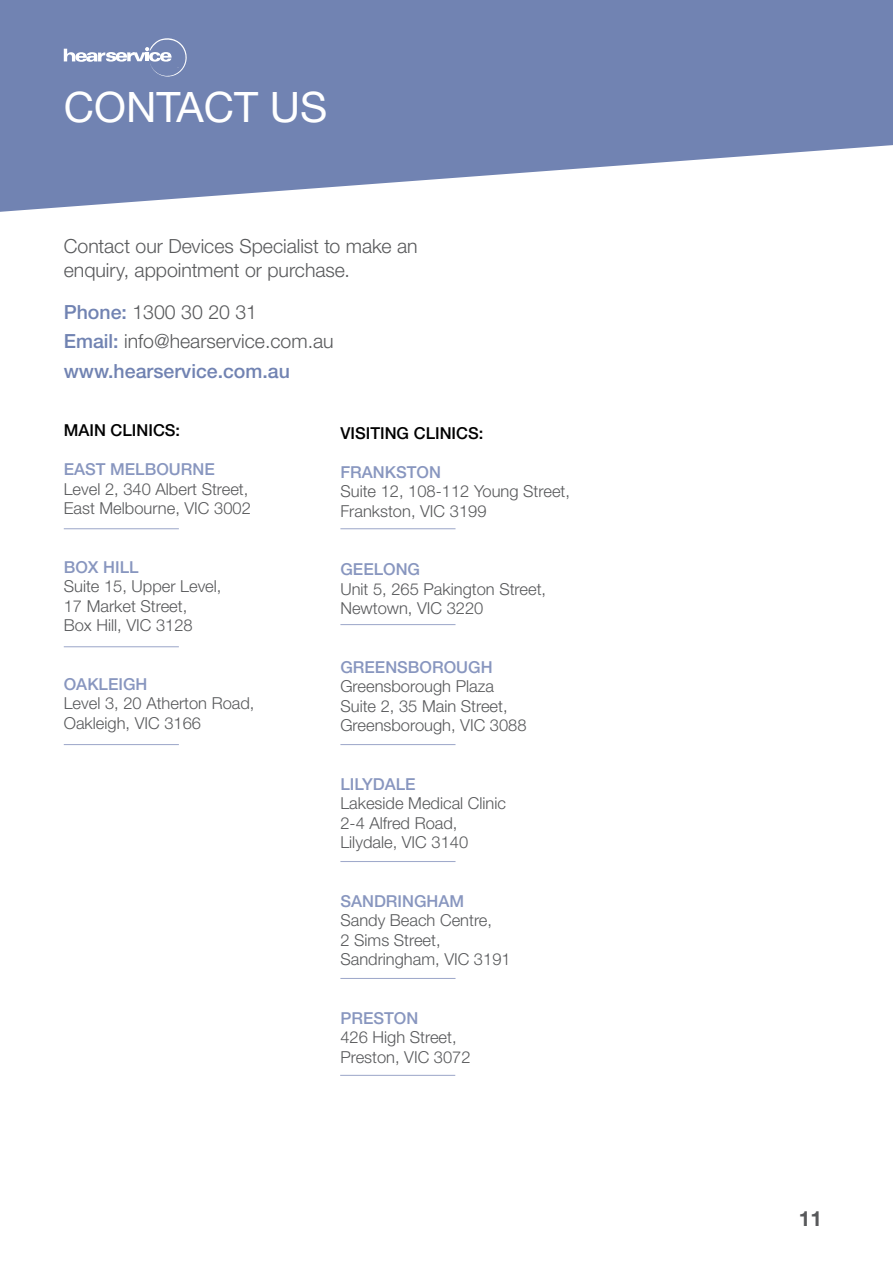
<style>
.page{position:relative;width:893px;height:1263px;background:#fff}
.page>*{position:absolute;margin:0;border:0;box-sizing:border-box;transform-origin:0 0}
.t1{font:42px "Helvetica Neue";color:#fff}
.t2{font:700 21px "Helvetica Neue";color:#58595b}
.t3{font:500 19.5px/29.5px "Helvetica Neue";color:#7183b2}
.t4{font:300 19.5px/24px "Helvetica Neue";color:#58595b}
.t5{font:300 16.5px/19.5px "Helvetica Neue";color:#58595b}
.t6{font:500 16.5px "Helvetica Neue";color:#8896bf}
.t7{font:500 16.5px "Helvetica Neue";color:#000}
.s1{font-weight:300;color:#58595b}
</style>
<div class="page">
<hr style="left:64px;top:528px;width:115px;height:1px;background:#a0aacb">
<hr style="left:340px;top:528px;width:115px;height:1px;background:#a0aacb">
<hr style="left:64px;top:646px;width:115px;height:1px;background:#a0aacb">
<hr style="left:340px;top:624px;width:115px;height:1px;background:#a0aacb">
<hr style="left:64px;top:744px;width:115px;height:1px;background:#a0aacb">
<hr style="left:340px;top:744px;width:115px;height:1px;background:#a0aacb">
<hr style="left:340px;top:861px;width:115px;height:1px;background:#a0aacb">
<hr style="left:340px;top:978px;width:115px;height:1px;background:#a0aacb">
<hr style="left:340px;top:1075px;width:115px;height:1px;background:#a0aacb">
<svg style="left:0;top:0;width:893px;height:212px;fill:#7183b2"></svg>
<svg style="left:64px;top:36px;width:124px;height:41px"></svg>
<h1 class="t1" style="left:64px;top:82px;width:265px">CONTACT US</h1>
<p class="t4" style="left:64px;top:233px;width:355px">Contact our Devices Specialist to make an enquiry, appointment or purchase.</p>
<p class="t3" style="left:64px;top:297px;width:271px">Phone: <span class="s1">1300 30 20 31<br></span>Email: <span class="s1">info@hearservice.com.au </span>www.hearservice.com.au</p>
<p class="t7" style="left:64px;top:420px;width:118px">MAIN CLINICS:</p>
<p class="t6" style="left:64px;top:459px;width:152px">EAST MELBOURNE</p>
<p class="t5" style="left:64px;top:479px;width:189px">Level 2, 340 Albert Street,<br>East Melbourne, VIC 3002</p>
<p class="t6" style="left:64px;top:557px;width:76px">BOX HILL</p>
<p class="t5" style="left:64px;top:576px;width:159px">Suite 15, Upper Level,<br>17 Market Street,<br>Box Hill, VIC 3128</p>
<p class="t6" style="left:64px;top:674px;width:85px">OAKLEIGH</p>
<p class="t5" style="left:64px;top:693px;width:192px">Level 3, 20 Atherton Road,<br>Oakleigh, VIC 3166</p>
<p class="t7" style="left:340px;top:423px;width:145px">VISITING CLINICS:</p>
<p class="t6" style="left:340px;top:462px;width:102px">FRANKSTON</p>
<p class="t5" style="left:340px;top:481px;width:231px">Suite 12, 108-112 Young Street,<br>Frankston, VIC 3199</p>
<p class="t6" style="left:340px;top:559px;width:81px">GEELONG</p>
<p class="t5" style="left:340px;top:579px;width:207px">Unit 5, 265 Pakington Street,<br>Newtown, VIC 3220</p>
<p class="t6" style="left:340px;top:657px;width:154px">GREENSBOROUGH</p>
<p class="t5" style="left:340px;top:676px;width:188px">Greensborough Plaza<br>Suite 2, 35 Main Street,<br>Greensborough, VIC 3088</p>
<p class="t6" style="left:340px;top:774px;width:77px">LILYDALE</p>
<p class="t5" style="left:340px;top:793px;width:167px">Lakeside Medical Clinic<br>2-4 Alfred Road,<br>Lilydale, VIC 3140</p>
<p class="t6" style="left:340px;top:891px;width:125px">SANDRINGHAM</p>
<p class="t5" style="left:340px;top:910px;width:172px">Sandy Beach Centre,<br>2 Sims Street,<br>Sandringham, VIC 3191</p>
<p class="t6" style="left:340px;top:1008px;width:79px">PRESTON</p>
<p class="t5" style="left:340px;top:1027px;width:132px">426 High Street,<br>Preston, VIC 3072</p>
<p class="t2" style="left:799px;top:1205px;width:25px">11</p>
</div>
